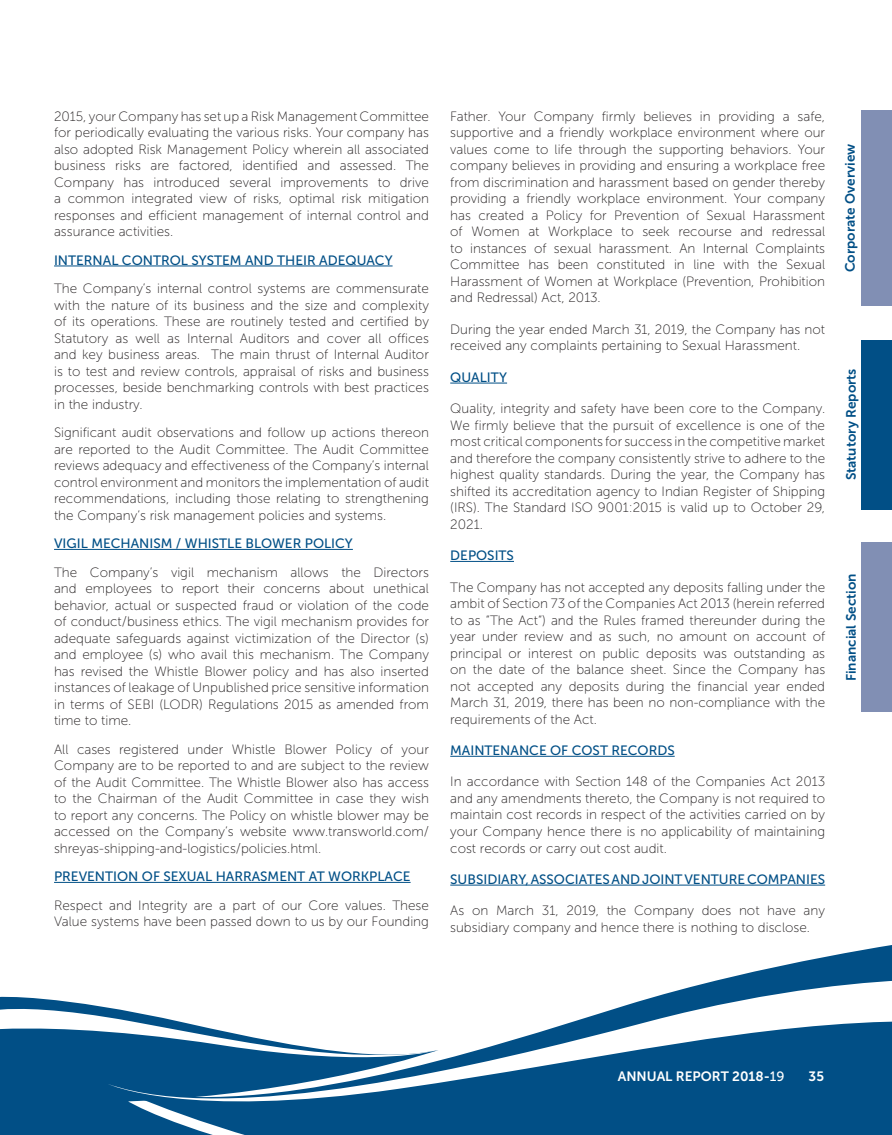
<style>
.page{position:relative;width:892px;height:1135px;background:#fff}
.page>*{position:absolute;margin:0;border:0;box-sizing:border-box;transform-origin:0 0}
.t1{font:13.5px/16.5px "Museo Sans 100";color:#231f20;text-align:justify}
.t2{font:13.5px "Museo Sans 500";color:#014f86}
.t3{font:13.5px "Museo Sans 700";color:#014f86}
.t4{font:13.5px "Museo Sans 700";color:#fff}
.s1{font-family:"Museo Sans 500"}
</style>
<div class="page">
<svg style="left:0;top:996px;width:108px;height:138px"></svg>
<svg style="left:108px;top:945px;width:783px;height:189px"></svg>
<svg style="left:108px;top:979px;width:783px;height:146px;fill:#014f86"></svg>
<div style="left:860px;top:340px;width:31px;height:169px;background:#014f86"></div>
<div style="left:860px;top:110px;width:31px;height:196px;background:#818fb4"></div>
<div style="left:860px;top:542px;width:31px;height:170px;background:#818fb4"></div>
<hr style="left:54px;top:265px;width:338px;height:1px;background:#014f86">
<hr style="left:54px;top:549px;width:298px;height:1px;background:#014f86">
<hr style="left:54px;top:881px;width:356px;height:1px;background:#014f86">
<hr style="left:450px;top:382px;width:57px;height:1px;background:#014f86">
<hr style="left:450px;top:561px;width:63px;height:1px;background:#014f86">
<hr style="left:450px;top:755px;width:224px;height:1px;background:#014f86">
<hr style="left:450px;top:884px;width:374px;height:1px;background:#014f86">
<p class="t1" style="left:54px;top:109px;width:376px">2015, your Company has set up a Risk Management Committee for periodically evaluating the various risks. Your company has also adopted Risk Management Policy wherein all associated business risks are factored, identified and assessed. The Company has introduced several improvements to drive a common integrated view of risks, optimal risk mitigation responses and efficient management of internal control and assurance activities.</p>
<p class="t2" style="left:54px;top:255px;width:340px">INTERNAL CONTROL SYSTEM AND THEIR ADEQUACY</p>
<p class="t1" style="left:54px;top:281px;width:376px">The Company’s internal control systems are commensurate with the nature of its business and the size and complexity of its operations. These are routinely tested and certified by Statutory as well as Internal Auditors and cover all offices and key business areas. The main thrust of Internal Auditor is to test and review controls, appraisal of risks and business processes, beside benchmarking controls with best practices in the industry.</p>
<p class="t1" style="left:54px;top:425px;width:376px">Significant audit observations and follow up actions thereon are reported to the Audit Committee. The Audit Committee reviews adequacy and effectiveness of the Company’s internal control environment and monitors the implementation of audit recommendations, including those relating to strengthening the Company’s risk management policies and systems.</p>
<p class="t2" style="left:54px;top:538px;width:300px">VIGIL MECHANISM / WHISTLE BLOWER POLICY</p>
<p class="t1" style="left:54px;top:565px;width:376px">The Company’s vigil mechanism allows the Directors and employees to report their concerns about unethical behavior, actual or suspected fraud or violation of the code of conduct/business ethics. The vigil mechanism provides for adequate safeguards against victimization of the Director (s) and employee (s) who avail this mechanism. The Company has revised the Whistle Blower policy and has also inserted instances of leakage of Unpublished price sensitive information in terms of SEBI (LODR) Regulations 2015 as amended from time to time.</p>
<p class="t1" style="left:54px;top:742px;width:376px">All cases registered under Whistle Blower Policy of your Company are to be reported to and are subject to the review of the Audit Committee. The Whistle Blower also has access to the Chairman of the Audit Committee in case they wish to report any concerns. The Policy on whistle blower may be accessed on the Company’s website www.transworld.com/ shreyas-shipping-and-logistics/policies.html.</p>
<p class="t2" style="left:54px;top:871px;width:358px">PREVENTION OF SEXUAL HARRASMENT AT WORKPLACE</p>
<p class="t1" style="left:54px;top:897px;width:376px">Respect and Integrity are a part of our Core values. These<br>Value systems have been passed down to us by our Founding</p>
<p class="t1" style="left:450px;top:109px;width:376px">Father. Your Company firmly believes in providing a safe, supportive and a friendly workplace environment where our values come to life through the supporting behaviors. Your company believes in providing and ensuring a workplace free from discrimination and harassment based on gender thereby providing a friendly workplace environment. Your company has created a Policy for Prevention of Sexual Harassment of Women at Workplace to seek recourse and redressal to instances of sexual harassment. An Internal Complaints Committee has been constituted in line with the Sexual Harassment of Women at Workplace (Prevention, Prohibition and Redressal) Act, 2013.</p>
<p class="t1" style="left:450px;top:322px;width:376px">During the year ended March 31, 2019, the Company has not received any complaints pertaining to Sexual Harassment.</p>
<p class="t2" style="left:450px;top:372px;width:58px">QUALITY</p>
<p class="t1" style="left:450px;top:401px;width:376px">Quality, integrity and safety have been core to the Company.<br>We firmly believe that the pursuit of excellence is one of the most critical components for success in the competitive market and therefore the company consistently strive to adhere to the highest quality standards. During the year, the Company has shifted its accreditation agency to Indian Register of Shipping (IRS). The Standard ISO 9001:2015 is valid up to October 29, 2021.</p>
<p class="t2" style="left:450px;top:550px;width:65px">DEPOSITS</p>
<p class="t1" style="left:450px;top:580px;width:376px">The Company has not accepted any deposits falling under the ambit of Section 73 of the Companies Act 2013 (herein referred to as “The Act“) and the Rules framed thereunder during the year under review and as such, no amount on account of principal or interest on public deposits was outstanding as on the date of the balance sheet. Since the Company has not accepted any deposits during the financial year ended March 31, 2019, there has been no non-compliance with the requirements of the Act.</p>
<p class="t2" style="left:450px;top:745px;width:226px">MAINTENANCE OF COST RECORDS</p>
<p class="t1" style="left:450px;top:774px;width:376px">In accordance with Section 148 of the Companies Act 2013 and any amendments thereto, the Company is not required to maintain cost records in respect of the activities carried on by your Company hence there is no applicability of maintaining cost records or carry out cost audit.</p>
<p class="t2" style="left:450px;top:873px;width:376px">SUBSIDIARY, ASSOCIATES AND JOINT VENTURE COMPANIES</p>
<p class="t1" style="left:450px;top:903px;width:376px">As on March 31, 2019, the Company does not have any subsidiary company and hence there is nothing to disclose.</p>
<p class="t3" style="left:844px;top:272px;width:130px;rotate:-90deg">Corporate Overview</p>
<p class="t3" style="left:845px;top:480px;width:113px;rotate:-90deg">Statutory Reports</p>
<p class="t3" style="left:845px;top:681px;width:109px;rotate:-90deg">Financial Section</p>
<p class="t4" style="left:617px;top:1070px;width:168px">ANNUAL REPORT 2018-<span class="s1">19</span></p>
<p class="t4" style="left:808px;top:1070px;width:17px">35</p>
</div>
